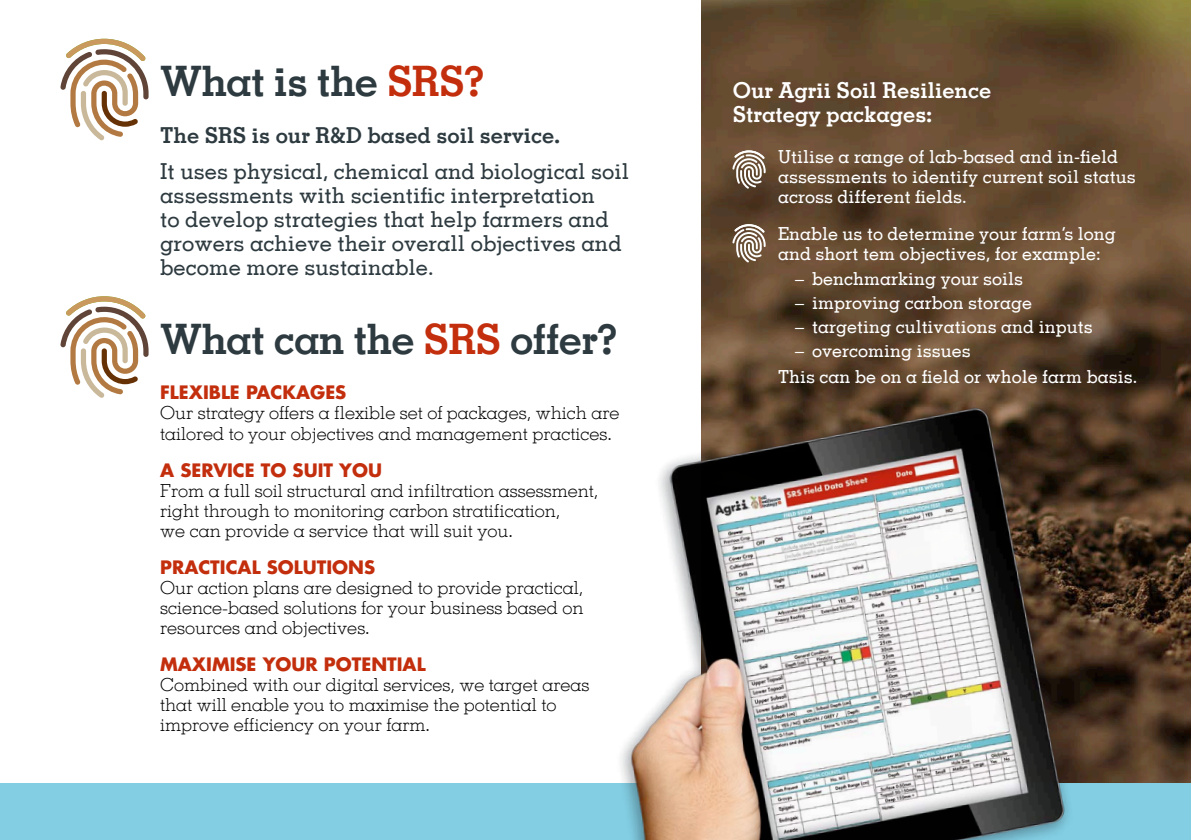
<style>
.page{position:relative;width:1191px;height:840px;background:#fff}
.page>*{position:absolute;margin:0;border:0;box-sizing:border-box;transform-origin:0 0}
.t1{font:700 42px "Memphis LT";letter-spacing:-.02em;color:#2d3a3f}
.t2{font:500 22px/24px "Memphis LT";color:#2d3a3f}
.t3{font:700 22px/24px "Memphis LT";color:#fff}
.t4{font:700 22px "Memphis LT";color:#2d3a3f}
.t5{font:300 18px/20px "Memphis LT";color:#000}
.t6{font:500 18px/20px "Memphis LT";color:#fff}
.t7{font:700 18px "Futura";color:#c32e0d}
.s1{color:#c32e0d}
</style>
<div class="page">
<img style="left:702px;top:0;width:489px;height:782px">
<div style="left:0;top:782px;width:1191px;height:57px;background:#83cee3"></div>
<svg style="left:732px;top:150px;width:33px;height:38px"></svg>
<svg style="left:732px;top:224px;width:33px;height:38px"></svg>
<svg style="left:60px;top:39px;width:89px;height:101px"></svg>
<svg style="left:60px;top:296px;width:89px;height:101px"></svg>
<img style="left:528px;top:365px;width:571px;height:474px">
<h1 class="t1" style="left:160px;top:55px;width:326px">What is the <span class="s1">SRS?</span></h1>
<p class="t4" style="left:160px;top:122px;width:401px">The SRS is our R&amp;D based soil service.</p>
<p class="t2" style="left:160px;top:159px;width:470px">It uses physical, chemical and biological soil assessments with scientific interpretation<br>to develop strategies that help farmers and growers achieve their overall objectives and become more sustainable.</p>
<h1 class="t1" style="left:160px;top:312px;width:459px">What can the <span class="s1">SRS</span> offer?</h1>
<p class="t7" style="left:160px;top:380px;width:188px">FLEXIBLE PACKAGES</p>
<p class="t5" style="left:160px;top:403px;width:461px">Our strategy offers a flexible set of packages, which are tailored to your objectives and management practices.</p>
<p class="t7" style="left:160px;top:457px;width:223px">A SERVICE TO SUIT YOU</p>
<p class="t5" style="left:160px;top:480px;width:440px">From a full soil structural and infiltration assessment, right through to monitoring carbon stratification,<br>we can provide a service that will suit you.</p>
<p class="t7" style="left:160px;top:554px;width:216px">PRACTICAL SOLUTIONS</p>
<p class="t5" style="left:160px;top:577px;width:425px;text-align:justify">Our action plans are designed to provide practical, science-based solutions for your business based on resources and objectives.</p>
<p class="t7" style="left:160px;top:651px;width:267px">MAXIMISE YOUR POTENTIAL</p>
<p class="t5" style="left:160px;top:674px;width:431px">Combined with our digital services, we target areas that will enable you to maximise the potential to improve efficiency on your farm.</p>
<p class="t3" style="left:732px;top:78px;width:260px">Our Agrii Soil Resilience<br>Strategy packages:</p>
<p class="t6" style="left:778px;top:147px;width:359px">Utilise a range of lab-based and in-field assessments to identify current soil status across different fields.</p>
<p class="t6" style="left:778px;top:224px;width:339px">Enable us to determine your farm’s long and short tem objectives, for example:</p>
<p class="t6" style="left:795px;top:268px;width:230px">– benchmarking your soils</p>
<p class="t6" style="left:795px;top:292px;width:239px">– improving carbon storage</p>
<p class="t6" style="left:795px;top:316px;width:299px">– targeting cultivations and inputs</p>
<p class="t6" style="left:778px;top:338px;width:360px;line-height:25.6px;text-indent:17px">– overcoming issues<br>This can be on a field or whole farm basis.</p>
</div>
